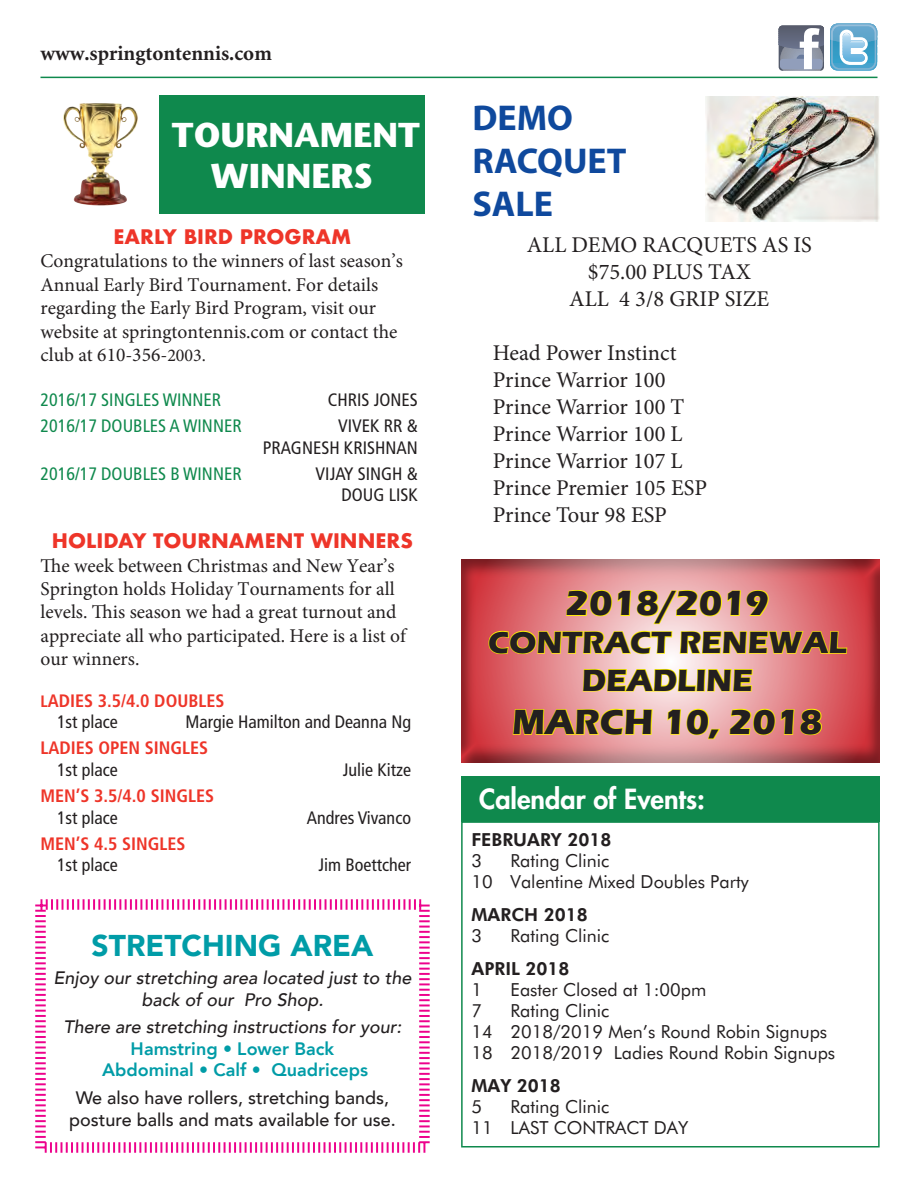
<style>
.page{position:relative;width:918px;height:1188px;background:#fff}
.page>*{position:absolute;margin:0;border:0;box-sizing:border-box;transform-origin:0 0}
.t1{font:700 36px "Eras ITC";color:#231f20}
.t2{font:700 36px/43.2px "Myriad Pro";color:#0f499d}
.t3{font:700 34.5px/41.4px "Stone Sans";color:#fff;text-align:center}
.t4{font:700 31.5px/37.8px "Eras ITC";color:#231f20;text-align:center}
.t5{font:900 30px "Avenir";color:#009ca7}
.t6{font:800 27px "Futura";color:#fff}
.t7{font:22.5px/27px "Minion Pro";color:#231f20;text-align:center}
.t8{font:700 21px "Minion";color:#231f20}
.t9{font:19.5px/23.4px "Minion Pro";color:#231f20}
.t10{font:700 19.5px "Futura";color:#ee3529}
.t11{font:18px/21px "Futura BT";color:#231f20}
.t12{font:condensed 18px/21.6px "Frutiger";color:#231f20;text-align:right}
.t13{font:italic 500 18px/21.6px "Avenir";color:#231f20;text-align:center}
.t14{font:700 condensed 18px/21.6px "Frutiger";color:#ee3529}
.t15{font:500 18px/21.6px "Avenir";color:#231f20;text-align:center}
.t16{font:condensed 18px "Frutiger";color:#0f894d}
.t17{font:800 18px/21.6px "Avenir";color:#009ca7;text-align:center}
.t18{font:800 18px "Futura BT";color:#231f20}
.s1{font-size:18px}
.s2{font-size:16.5px}
.s3{font-weight:400;color:#231f20}
</style>
<div class="page">
<svg style="left:779px;top:25px;width:45px;height:46px"></svg>
<hr style="left:830px;top:44px;width:47px;height:1px;background:#2f97c0">
<hr style="left:830px;top:45px;width:47px;height:1px;background:#3197c1">
<hr style="left:830px;top:46px;width:47px;height:1px;background:#3298c2">
<hr style="left:830px;top:47px;width:47px;height:1px;background:#3399c2">
<hr style="left:830px;top:48px;width:47px;height:1px;background:#339ac3">
<hr style="left:830px;top:49px;width:47px;height:2px;background:#349ac4">
<hr style="left:830px;top:51px;width:47px;height:1px;background:#349bc4">
<hr style="left:830px;top:52px;width:47px;height:1px;background:#339cc5">
<hr style="left:830px;top:53px;width:47px;height:1px;background:#359cc5">
<hr style="left:830px;top:54px;width:47px;height:1px;background:#349cc6">
<hr style="left:830px;top:55px;width:47px;height:1px;background:#339dc7">
<hr style="left:830px;top:56px;width:47px;height:1px;background:#339ec8">
<hr style="left:830px;top:57px;width:47px;height:1px;background:#349ec8">
<hr style="left:830px;top:58px;width:47px;height:2px;background:#349fc9">
<hr style="left:830px;top:60px;width:47px;height:1px;background:#34a0ca">
<hr style="left:830px;top:61px;width:47px;height:1px;background:#35a0ca">
<hr style="left:830px;top:62px;width:47px;height:1px;background:#34a1cb">
<hr style="left:830px;top:63px;width:47px;height:1px;background:#44a2cc">
<hr style="left:830px;top:64px;width:47px;height:1px;background:#45a2cd">
<hr style="left:830px;top:65px;width:47px;height:1px;background:#47a3cd">
<hr style="left:830px;top:66px;width:47px;height:2px;background:#48a3ce">
<hr style="left:830px;top:68px;width:47px;height:1px;background:#49a3cf">
<hr style="left:830px;top:69px;width:47px;height:1px;background:#4aa4cf">
<hr style="left:830px;top:70px;width:47px;height:1px;background:#4ba5d0">
<hr style="left:830px;top:23px;width:47px;height:2px;background:#6aa9d0">
<hr style="left:830px;top:25px;width:47px;height:1px;background:#68a9d0">
<hr style="left:830px;top:26px;width:47px;height:1px;background:#68a9cf">
<hr style="left:830px;top:27px;width:47px;height:1px;background:#67a8cf">
<hr style="left:830px;top:28px;width:47px;height:1px;background:#66a8cf">
<hr style="left:830px;top:29px;width:47px;height:1px;background:#65a7ce">
<hr style="left:830px;top:30px;width:47px;height:1px;background:#64a7ce">
<hr style="left:830px;top:31px;width:47px;height:2px;background:#63a7cd">
<hr style="left:830px;top:33px;width:47px;height:1px;background:#63a6cc">
<hr style="left:830px;top:34px;width:47px;height:1px;background:#61a6cc">
<hr style="left:830px;top:35px;width:47px;height:1px;background:#60a6cc">
<hr style="left:830px;top:36px;width:47px;height:1px;background:#5fa6cc">
<hr style="left:830px;top:37px;width:47px;height:1px;background:#5ea5cb">
<hr style="left:830px;top:38px;width:47px;height:1px;background:#5da5ca">
<hr style="left:830px;top:39px;width:47px;height:2px;background:#5ca4ca">
<hr style="left:830px;top:41px;width:47px;height:1px;background:#5ca4c9">
<hr style="left:830px;top:42px;width:47px;height:1px;background:#5aa4c9">
<hr style="left:830px;top:43px;width:47px;height:1px;background:#5aa4c9">
<svg style="left:831px;top:25px;width:45px;height:45px"></svg>
<hr style="left:40px;top:77px;width:838px;height:1px;background:#0f894d">
<div style="left:461px;top:821px;width:419px;height:327px;border:2px solid #0f894d"></div>
<div style="left:461px;top:776px;width:419px;height:45px;background:#0f894d"></div>
<img style="left:63px;top:103px;width:75px;height:103px">
<div style="left:159px;top:95px;width:265px;height:119px;background:#0f894d"></div>
<img style="left:705px;top:97px;width:175px;height:125px">
<div style="left:460px;top:558px;width:420px;height:206px;background:#231f20;opacity:.5"></div>
<svg style="left:488px;top:578px;width:360px;height:162px;background:#eaa187"></svg>
<svg style="left:35px;top:899px;width:395px;height:254px"></svg>
<p class="t8" style="left:40px;top:43px;width:233px">www.springtontennis.com</p>
<h2 class="t3" style="left:172px;top:114px;width:249px">TOURNAMENT<br>WINNERS</h2>
<p class="t10" style="left:113px;top:223px;width:239px">EARLY BIRD PROGRAM</p>
<p class="t9" style="left:41px;top:250px;width:364px">Congratulations to the winners of last season’s Annual Early Bird Tournament. For details regarding the Early Bird Program, visit our website at springtontennis.com or contact the club at 610-356-<span class="s1">2003.</span></p>
<p class="t16" style="left:40px;top:389px;width:182px">2016/17 SINGLES WINNER</p>
<p class="t12" style="left:328px;top:389px;width:92px">CHRIS JONES</p>
<p class="t16" style="left:40px;top:415px;width:203px">2016/17 DOUBLES A WINNER</p>
<p class="t12" style="left:263px;top:415px;width:156px">VIVEK RR &amp;<br>PRAGNESH KRISHNAN</p>
<p class="t16" style="left:40px;top:463px;width:203px">2016/17 DOUBLES B WINNER</p>
<p class="t12" style="left:316px;top:463px;width:104px">VIJAY SINGH &amp;<br>DOUG LISK</p>
<p class="t10" style="left:52px;top:527px;width:363px">HOLIDAY TOURNAMENT WINNERS</p>
<p class="t9" style="left:40px;top:554px;width:367px">The week between Christmas and New Year’s Springton holds Holiday Tournaments for all levels. This season we had a great turnout and appreciate all who participated. Here is a list of our winners.</p>
<p class="t14" style="left:57px;top:690px;width:169px;text-indent:-17px"><span class="s2">L</span>ADIES 3.5/4.0 DOUBLES<br><span class="s3">1st place</span></p>
<p class="t12" style="left:185px;top:711px;width:227px">Margie Hamilton and Deanna Ng</p>
<p class="t14" style="left:40px;top:737px;width:169px">LADIES OPEN SINGLES</p>
<p class="t12" style="left:57px;top:759px;width:62px">1st place</p>
<p class="t12" style="left:343px;top:759px;width:70px">Julie Kitze</p>
<p class="t14" style="left:41px;top:785px;width:175px">MEN’S 3.5/4.0 SINGLES</p>
<p class="t12" style="left:57px;top:807px;width:62px">1st place</p>
<p class="t12" style="left:307px;top:807px;width:106px">Andres Vivanco</p>
<p class="t14" style="left:41px;top:833px;width:147px">MEN’S 4.5 SINGLES</p>
<p class="t12" style="left:57px;top:854px;width:62px">1st place</p>
<p class="t12" style="left:318px;top:854px;width:94px">Jim Boettcher</p>
<h3 class="t5" style="left:92px;top:920px;width:283px">STRETCHING AREA</h3>
<p class="t13" style="left:54px;top:967px;width:359px">Enjoy our stretching area located just to the back of our Pro Shop.</p>
<p class="t13" style="left:64px;top:1016px;width:339px">There are stretching instructions for your:</p>
<p class="t17" style="left:102px;top:1038px;width:268px">Hamstring • Lower Back<br>Abdominal • Calf • Quadriceps</p>
<p class="t15" style="left:69px;top:1086px;width:328px">We also have rollers, stretching bands, posture balls and mats available for use.</p>
<h1 class="t2" style="left:472px;top:95px;width:156px">DEMO<br>RACQUET<br>SALE</h1>
<p class="t7" style="left:527px;top:232px;width:287px">ALL DEMO RACQUETS AS IS $75.00 PLUS TAX<br>ALL 4 3/8 GRIP SIZE</p>
<p class="t7" style="left:493px;top:340px;width:216px;text-align:left">Head Power Instinct<br>Prince Warrior 100<br>Prince Warrior 100 T<br>Prince Warrior 100 L<br>Prince Warrior 107 L<br>Prince Premier 105 ESP<br>Prince Tour 98 ESP</p>
<h1 class="t1" style="left:566px;top:582px;width:205px">2018/2019</h1>
<h3 class="t4" style="left:488px;top:624px;width:360px">CONTRACT RENEWAL<br>DEADLINE</h3>
<h1 class="t1" style="left:512px;top:701px;width:312px">MARCH 10, 2018</h1>
<h3 class="t6" style="left:479px;top:782px;width:227px">Calendar of Events:</h3>
<p class="t18" style="left:472px;top:829px;width:141px">FEBRUARY 2018</p>
<p class="t11" style="left:472px;top:850px;width:12px">3</p>
<p class="t11" style="left:472px;top:850px;width:278px;text-indent:39px">Rating Clinic<br>10 Valentine Mixed Doubles Party</p>
<p class="t18" style="left:472px;top:904px;width:118px">MARCH 2018</p>
<p class="t11" style="left:472px;top:925px;width:12px">3</p>
<p class="t11" style="left:511px;top:925px;width:100px">Rating Clinic</p>
<p class="t18" style="left:472px;top:958px;width:100px">APRIL 2018</p>
<p class="t11" style="left:472px;top:979px;width:12px">1</p>
<p class="t11" style="left:511px;top:979px;width:197px">Easter Closed at 1:00pm</p>
<p class="t11" style="left:472px;top:1000px;width:12px">7</p>
<p class="t11" style="left:472px;top:1000px;width:365px;text-indent:39px">Rating Clinic<br>14 2018/2019 Men’s Round Robin Signups<br>18 2018/2019 Ladies Round Robin Signups</p>
<p class="t18" style="left:472px;top:1075px;width:91px">MAY 2018</p>
<p class="t11" style="left:472px;top:1096px;width:12px">5</p>
<p class="t11" style="left:472px;top:1096px;width:218px;text-indent:39px">Rating Clinic<br>11 LAST CONTRACT DAY</p>
</div>
